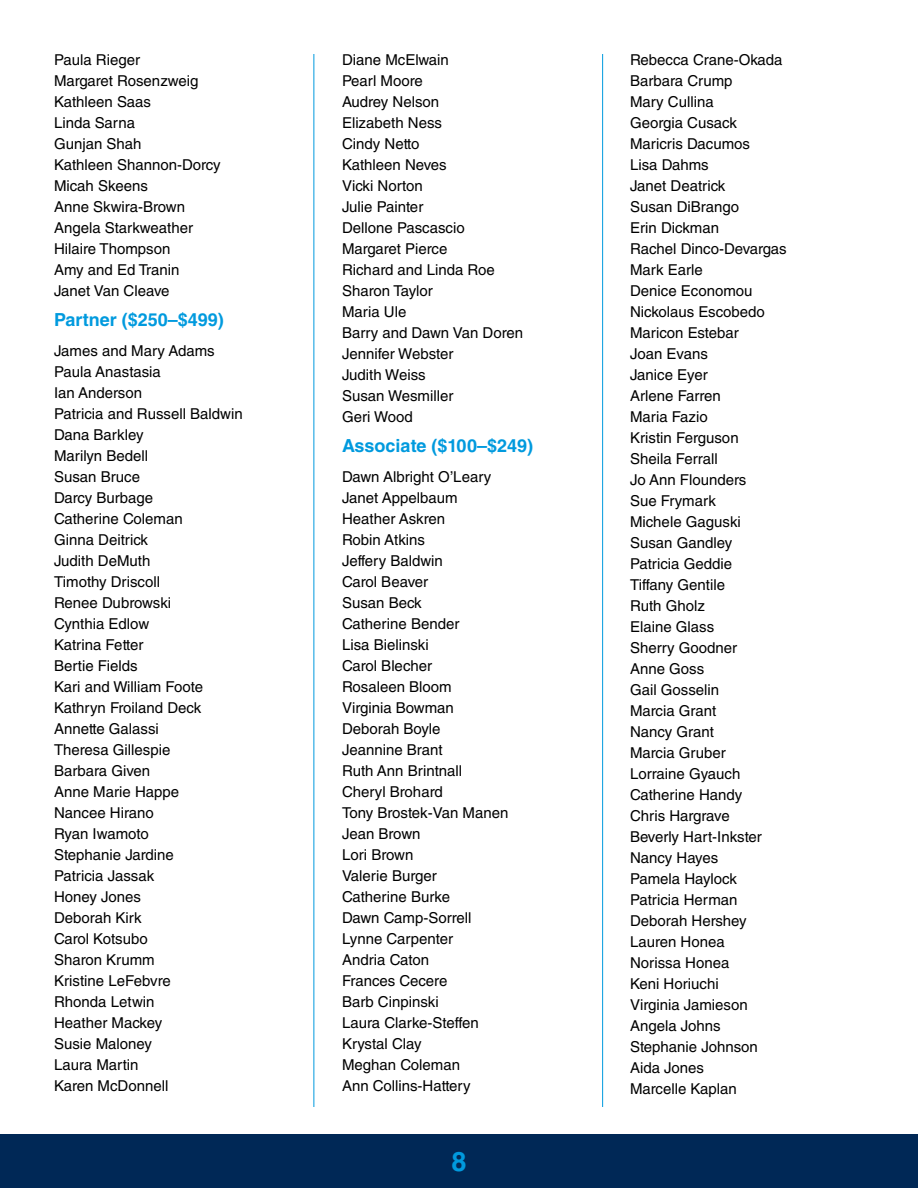
<style>
.page{position:relative;width:918px;height:1188px;background:#fff}
.page>*{position:absolute;margin:0;border:0;box-sizing:border-box;transform-origin:0 0}
.t1{font:700 27px "Helvetica LT Std";color:#009ade}
.t2{font:700 18px "Helvetica LT Std";color:#009ade}
.t3{font:15px/21px "Helvetica LT Std";color:#000}
</style>
<div class="page">
<div style="left:0;top:1134px;width:918px;height:54px;background:#002856"></div>
<hr style="left:314px;top:54px;width:1px;height:1053px;background:#009ade">
<hr style="left:602px;top:54px;width:1px;height:1053px;background:#009ade">
<p class="t3" style="left:54px;top:49px;width:168px">Paula Rieger<br>Margaret Rosenzweig<br>Kathleen Saas<br>Linda Sarna<br>Gunjan Shah<br>Kathleen Shannon-Dorcy<br>Micah Skeens<br>Anne Skwira-Brown<br>Angela Starkweather<br>Hilaire Thompson<br>Amy and Ed Tranin<br>Janet Van Cleave</p>
<p class="t2" style="left:54px;top:309px;width:171px">Partner ($250–$499)</p>
<p class="t3" style="left:54px;top:341px;width:190px">James and Mary Adams<br>Paula Anastasia<br>Ian Anderson<br>Patricia and Russell Baldwin<br>Dana Barkley<br>Marilyn Bedell<br>Susan Bruce<br>Darcy Burbage<br>Catherine Coleman<br>Ginna Deitrick<br>Judith DeMuth<br>Timothy Driscoll<br>Renee Dubrowski<br>Cynthia Edlow<br>Katrina Fetter<br>Bertie Fields<br>Kari and William Foote<br>Kathryn Froiland Deck<br>Annette Galassi<br>Theresa Gillespie<br>Barbara Given<br>Anne Marie Happe<br>Nancee Hirano<br>Ryan Iwamoto<br>Stephanie Jardine<br>Patricia Jassak<br>Honey Jones<br>Deborah Kirk<br>Carol Kotsubo<br>Sharon Krumm<br>Kristine LeFebvre<br>Rhonda Letwin<br>Heather Mackey<br>Susie Maloney<br>Laura Martin<br>Karen McDonnell</p>
<p class="t3" style="left:342px;top:49px;width:183px">Diane McElwain<br>Pearl Moore<br>Audrey Nelson<br>Elizabeth Ness<br>Cindy Netto<br>Kathleen Neves<br>Vicki Norton<br>Julie Painter<br>Dellone Pascascio<br>Margaret Pierce<br>Richard and Linda Roe<br>Sharon Taylor<br>Maria Ule<br>Barry and Dawn Van Doren<br>Jennifer Webster<br>Judith Weiss<br>Susan Wesmiller<br>Geri Wood</p>
<p class="t2" style="left:342px;top:435px;width:193px">Associate ($100–$249)</p>
<p class="t3" style="left:342px;top:467px;width:168px">Dawn Albright O’Leary<br>Janet Appelbaum<br>Heather Askren<br>Robin Atkins<br>Jeffery Baldwin<br>Carol Beaver<br>Susan Beck<br>Catherine Bender<br>Lisa Bielinski<br>Carol Blecher<br>Rosaleen Bloom<br>Virginia Bowman<br>Deborah Boyle<br>Jeannine Brant<br>Ruth Ann Brintnall<br>Cheryl Brohard<br>Tony Brostek-Van Manen<br>Jean Brown<br>Lori Brown<br>Valerie Burger<br>Catherine Burke<br>Dawn Camp-Sorrell<br>Lynne Carpenter<br>Andria Caton<br>Frances Cecere<br>Barb Cinpinski<br>Laura Clarke-Steffen<br>Krystal Clay<br>Meghan Coleman<br>Ann Collins-Hattery</p>
<h1 class="t1" style="left:451px;top:1145px;width:17px">8</h1>
<p class="t3" style="left:630px;top:49px;width:158px">Rebecca Crane-Okada<br>Barbara Crump<br>Mary Cullina<br>Georgia Cusack<br>Maricris Dacumos<br>Lisa Dahms<br>Janet Deatrick<br>Susan DiBrango<br>Erin Dickman<br>Rachel Dinco-Devargas<br>Mark Earle<br>Denice Economou<br>Nickolaus Escobedo<br>Maricon Estebar<br>Joan Evans<br>Janice Eyer<br>Arlene Farren<br>Maria Fazio<br>Kristin Ferguson<br>Sheila Ferrall<br>Jo Ann Flounders<br>Sue Frymark<br>Michele Gaguski<br>Susan Gandley<br>Patricia Geddie<br>Tiffany Gentile<br>Ruth Gholz<br>Elaine Glass<br>Sherry Goodner<br>Anne Goss<br>Gail Gosselin<br>Marcia Grant<br>Nancy Grant<br>Marcia Gruber<br>Lorraine Gyauch<br>Catherine Handy<br>Chris Hargrave<br>Beverly Hart-Inkster<br>Nancy Hayes<br>Pamela Haylock<br>Patricia Herman<br>Deborah Hershey<br>Lauren Honea<br>Norissa Honea<br>Keni Horiuchi<br>Virginia Jamieson<br>Angela Johns<br>Stephanie Johnson<br>Aida Jones<br>Marcelle Kaplan</p>
</div>
